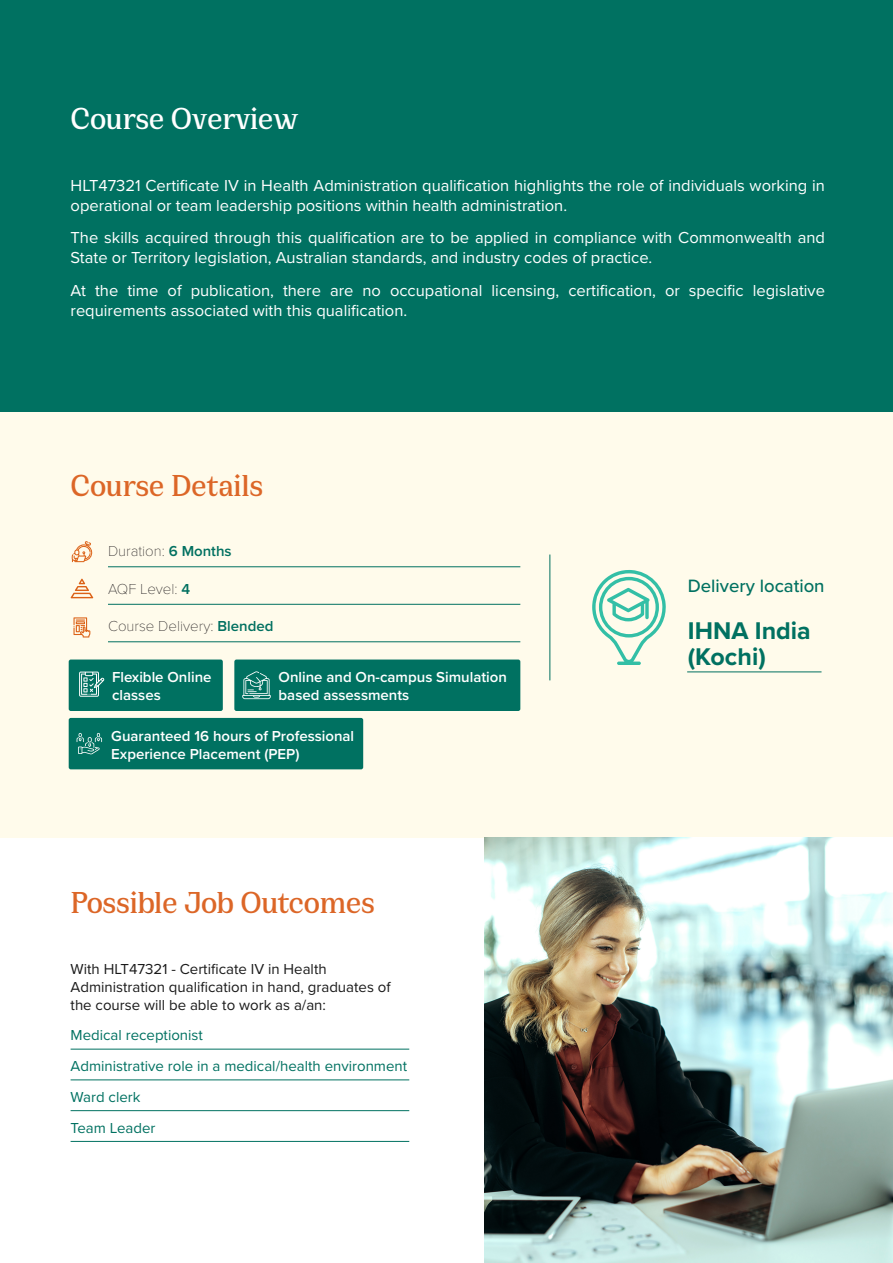
<style>
.page{position:relative;width:893px;height:1263px;background:#fff}
.page>*{position:absolute;margin:0;border:0;box-sizing:border-box;transform-origin:0 0}
.heading{font:700 33px "Cirka";letter-spacing:-.005em;color:#dc6627}
.heading-2{font:700 33px "Cirka";color:#fff}
.Head02{font:700 25.05px/26.4px "Proxima Nova";color:#007161}
.Head02-2{font:500 18.45px "Proxima Nova";color:#007161}
.BodyText{font:16.5px/19.8px "Proxima Nova";color:#fff}
.BodyText-2{font:600 15px/18px "Proxima Nova";color:#fff}
.BodyText-3{font:15px/18px "Proxima Nova";color:#1a1a1a}
.Bullets{font:15px "Proxima Nova";color:#007161}
.BodyText-4{font:100 15px "Proxima Nova T";color:#231f20}
.s1{font-family:"Proxima Nova";font-weight:600;color:#017060}
</style>
<div class="page">
<div style="left:0;top:411px;width:893px;height:427px;background:#fffbeb"></div>
<div style="left:0;top:0;width:893px;height:411px;background:#007161"></div>
<svg style="left:592px;top:570px;width:74px;height:95px"></svg>
<hr style="left:550px;top:554px;width:1px;height:126px;background:#00705f">
<hr style="left:687px;top:672px;width:134px;height:1px;background:#00705f">
<hr style="left:71px;top:1049px;width:338px;height:1px;background:#007161">
<hr style="left:71px;top:1080px;width:338px;height:1px;background:#007161">
<hr style="left:71px;top:1110px;width:338px;height:1px;background:#007161">
<hr style="left:71px;top:1141px;width:338px;height:1px;background:#007161">
<img style="left:485px;top:838px;width:408px;height:425px">
<svg style="left:72px;top:541px;width:21px;height:21px"></svg>
<svg style="left:71px;top:579px;width:22px;height:19px"></svg>
<svg style="left:73px;top:617px;width:17px;height:20px"></svg>
<hr style="left:108px;top:566px;width:412px;height:1px;background:#017060">
<hr style="left:108px;top:604px;width:412px;height:1px;background:#017060">
<hr style="left:108px;top:641px;width:412px;height:1px;background:#017060">
<div style="left:69px;top:659px;width:154px;height:52px;background:#007161;border-radius:2px"></div>
<div style="left:234px;top:659px;width:286px;height:52px;background:#007161;border-radius:2px"></div>
<div style="left:69px;top:718px;width:294px;height:51px;background:#007161;border-radius:2px"></div>
<svg style="left:77px;top:733px;width:25px;height:21px"></svg>
<svg style="left:79px;top:672px;width:25px;height:25px"></svg>
<svg style="left:242px;top:671px;width:29px;height:28px"></svg>
<p class="heading-2" style="left:71px;top:99px;width:229px">Course Overview</p>
<p class="BodyText" style="left:71px;top:175px;width:756px">HLT47321 Certificate IV in Health Administration qualification highlights the role of individuals working in operational or team leadership positions within health administration.</p>
<p class="BodyText" style="left:71px;top:227px;width:756px">The skills acquired through this qualification are to be applied in compliance with Commonwealth and<br>State or Territory legislation, Australian standards, and industry codes of practice.</p>
<p class="BodyText" style="left:71px;top:280px;width:756px">At the time of publication, there are no occupational licensing, certification, or specific legislative requirements associated with this qualification.</p>
<p class="heading" style="left:71px;top:466px;width:194px">Course Details</p>
<p class="BodyText-4" style="left:108px;top:540px;width:125px">Duration: <span class="s1">6 Months</span></p>
<p class="BodyText-4" style="left:108px;top:577px;width:84px">AQF Level: <span class="s1">4</span></p>
<p class="BodyText-4" style="left:108px;top:615px;width:167px">Course Delivery: <span class="s1">Blended</span></p>
<p class="BodyText-2" style="left:112px;top:668px;width:101px">Flexible Online classes</p>
<p class="BodyText-2" style="left:279px;top:668px;width:230px">Online and On-campus Simulation based assessments</p>
<p class="BodyText-2" style="left:111px;top:726px;width:244px">Guaranteed 16 hours of Professional<br>Experience Placement (PEP)</p>
<p class="heading" style="left:71px;top:883px;width:305px">Possible Job Outcomes</p>
<p class="BodyText-3" style="left:71px;top:959px;width:322px">With HLT47321 - Certificate IV in Health<br>Administration qualification in hand, graduates of the course will be able to work as a/an:</p>
<p class="Bullets" style="left:71px;top:1024px;width:134px">Medical receptionist</p>
<p class="Bullets" style="left:71px;top:1055px;width:338px">Administrative role in a medical/health environment</p>
<p class="Bullets" style="left:71px;top:1086px;width:71px">Ward clerk</p>
<p class="Bullets" style="left:71px;top:1116px;width:86px">Team Leader</p>
<p class="Head02-2" style="left:688px;top:572px;width:138px">Delivery location</p>
<p class="Head02" style="left:688px;top:616px;width:125px">IHNA India (Kochi)</p>
</div>
